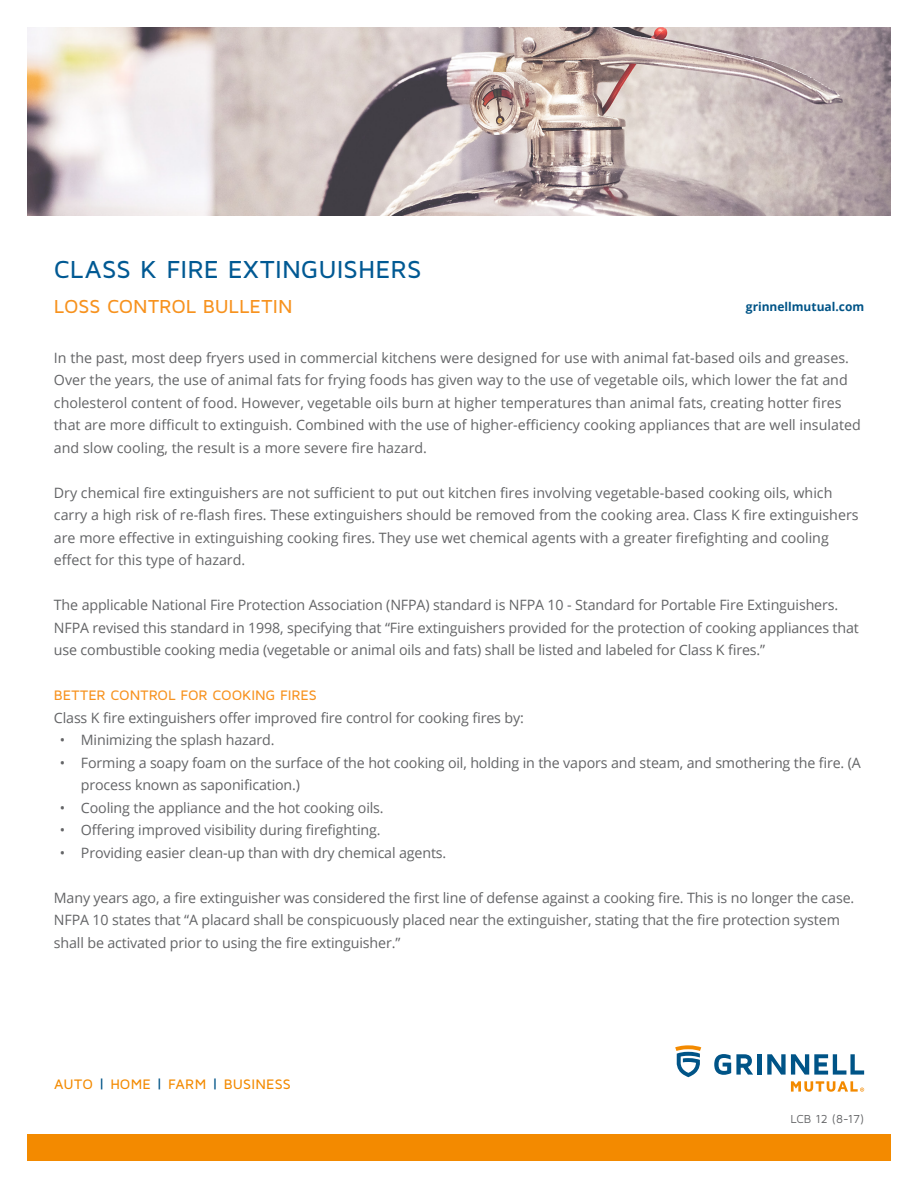
<style>
.page{position:relative;width:918px;height:1188px;background:#fff}
.page>*{position:absolute;margin:0;border:0;box-sizing:border-box;transform-origin:0 0}
.t1{font:500 25.5px "Maven Pro";letter-spacing:.005em;color:#005993}
.t2{font:500 19.5px "Maven Pro";letter-spacing:-.005em;color:#f7921e}
.t3{font:14.25px/22.5px "Open Sans";letter-spacing:-.01em;color:#636466}
.t4{font:500 14.25px "Maven Pro";letter-spacing:-.005em;color:#f7921e}
.t5{font:500 14.25px "Maven Pro";letter-spacing:.01em;color:#f38a00}
.t6{font:700 12px "Open Sans";color:#005487}
.t7{font:12px "Maven Pro";letter-spacing:-.005em;color:#636466}
.s1{color:#005487}
</style>
<div class="page">
<img style="left:27px;top:27px;width:864px;height:189px">
<div style="left:27px;top:1134px;width:864px;height:27px;background:#f38a00"></div>
<svg style="left:675px;top:1045px;width:26px;height:32px"></svg>
<svg style="left:714px;top:1054px;width:39px;height:21px"></svg>
<div style="left:757px;top:1054px;width:5px;height:21px;background:#005487"></div>
<svg style="left:767px;top:1054px;width:97px;height:21px"></svg>
<svg style="left:791px;top:1081px;width:73px;height:11px"></svg>
<h1 class="t1" style="left:54px;top:254px;width:369px">CLASS K FIRE EXTINGUISHERS</h1>
<h2 class="t2" style="left:54px;top:294px;width:240px">LOSS CONTROL BULLETIN</h2>
<p class="t6" style="left:746px;top:298px;width:120px">grinnellmutual.com</p>
<p class="t3" style="left:54px;top:346px;width:808px">In the past, most deep fryers used in commercial kitchens were designed for use with animal fat-based oils and greases.<br>Over the years, the use of animal fats for frying foods has given way to the use of vegetable oils, which lower the fat and cholesterol content of food. However, vegetable oils burn at higher temperatures than animal fats, creating hotter fires that are more difficult to extinguish. Combined with the use of higher-efficiency cooking appliances that are well insulated and slow cooling, the result is a more severe fire hazard.</p>
<p class="t3" style="left:54px;top:481px;width:806px">Dry chemical fire extinguishers are not sufficient to put out kitchen fires involving vegetable-based cooking oils, which carry a high risk of re-flash fires. These extinguishers should be removed from the cooking area. Class K fire extinguishers are more effective in extinguishing cooking fires. They use wet chemical agents with a greater firefighting and cooling effect for this type of hazard.</p>
<p class="t3" style="left:54px;top:593px;width:807px">The applicable National Fire Protection Association (NFPA) standard is NFPA 10 - Standard for Portable Fire Extinguishers.<br>NFPA revised this standard in 1998, specifying that “Fire extinguishers provided for the protection of cooking appliances that use combustible cooking media (vegetable or animal oils and fats) shall be listed and labeled for Class K fires.”</p>
<p class="t4" style="left:54px;top:686px;width:265px">BETTER CONTROL FOR COOKING FIRES</p>
<p class="t3" style="left:54px;top:706px;width:471px">Class K fire extinguishers offer improved fire control for cooking fires by:</p>
<p class="t3" style="left:60px;top:728px;width:216px">• Minimizing the splash hazard.</p>
<p class="t3" style="left:81px;top:751px;width:782px;text-indent:-21px">• Forming a soapy foam on the surface of the hot cooking oil, holding in the vapors and steam, and smothering the fire. (A process known as saponification.)</p>
<p class="t3" style="left:60px;top:796px;width:325px">• Cooling the appliance and the hot cooking oils.</p>
<p class="t3" style="left:60px;top:818px;width:322px">• Offering improved visibility during firefighting.</p>
<p class="t3" style="left:60px;top:841px;width:388px">• Providing easier clean-up than with dry chemical agents.</p>
<p class="t3" style="left:54px;top:886px;width:802px">Many years ago, a fire extinguisher was considered the first line of defense against a cooking fire. This is no longer the case.<br>NFPA 10 states that “A placard shall be conspicuously placed near the extinguisher, stating that the fire protection system shall be activated prior to using the fire extinguisher.”</p>
<p class="t5" style="left:54px;top:1075px;width:238px">AUTO <span class="s1">|</span> HOME <span class="s1">|</span> FARM <span class="s1">|</span> BUSINESS</p>
<p class="t7" style="left:791px;top:1112px;width:75px">LCB 12 (8-17)</p>
</div>
